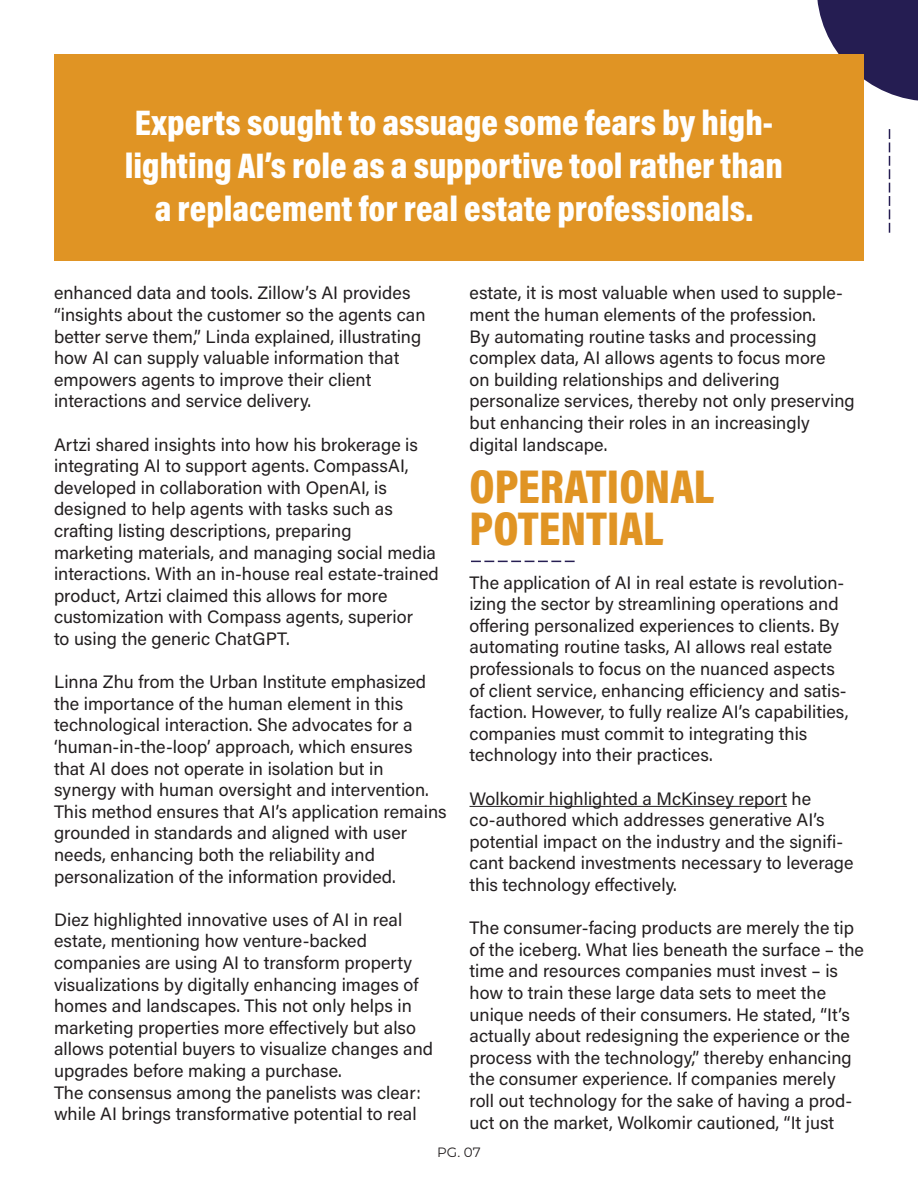
<style>
.page{position:relative;width:918px;height:1188px;background:#fff}
.page>*{position:absolute;margin:0;border:0;box-sizing:border-box;transform-origin:0 0}
.t1{font:48px/42.6px "Acumin Variable Concept";color:#e09424}
.t2{font:36px/43.2px "Acumin Variable Concept";color:#fff;text-align:center}
.t3{font:18px/21.6px "Acumin Variable Concept";color:#231f20}
.t4{font:13.5px "Montserrat";color:#231f20}
</style>
<div class="page">
<svg style="left:817px;top:0;width:101px;height:101px;background:#3d3665"></svg>
<svg style="left:889px;top:129px;width:1px;height:104px"></svg>
<div style="left:54px;top:54px;width:810px;height:207px;background:#e09424"></div>
<svg style="left:471px;top:561px;width:104px;height:1px"></svg>
<hr style="left:470px;top:806px;width:317px;height:1px;background:#231f20">
<h2 class="t2" style="left:125px;top:99px;width:660px">Experts sought to assuage some fears by high&shy;lighting AI’s role as a supportive tool rather than a replacement for real estate professionals.</h2>
<p class="t3" style="left:54px;top:282px;width:373px">enhanced data and tools. Zillow’s AI provides “insights about the customer so the agents can better serve them,” Linda explained, illustrating how AI can supply valuable information that empowers agents to improve their client interactions and service delivery.</p>
<p class="t3" style="left:54px;top:433px;width:386px">Artzi shared insights into how his brokerage is integrating AI to support agents. CompassAI, developed in collaboration with OpenAI, is designed to help agents with tasks such as crafting listing descriptions, preparing<br>marketing materials, and managing social media interactions. With an in-house real estate-trained product, Artzi claimed this allows for more customization with Compass agents, superior<br>to using the generic ChatGPT.</p>
<p class="t3" style="left:54px;top:670px;width:394px">Linna Zhu from the Urban Institute emphasized the importance of the human element in this technological interaction. She advocates for a ‘human-in-the-loop’ approach, which ensures that AI does not operate in isolation but in synergy with human oversight and intervention.<br>This method ensures that AI’s application remains grounded in standards and aligned with user needs, enhancing both the reliability and personalization of the information provided.</p>
<p class="t3" style="left:54px;top:908px;width:381px">Diez highlighted innovative uses of AI in real estate, mentioning how venture-backed companies are using AI to transform property visualizations by digitally enhancing images of homes and landscapes. This not only helps in marketing properties more effectively but also allows potential buyers to visualize changes and upgrades before making a purchase.<br>The consensus among the panelists was clear: while AI brings transformative potential to real</p>
<p class="t3" style="left:470px;top:282px;width:387px">estate, it is most valuable when used to supple&shy;ment the human elements of the profession.<br>By automating routine tasks and processing complex data, AI allows agents to focus more<br>on building relationships and delivering personalize services, thereby not only preserving but enhancing their roles in an increasingly digital landscape.</p>
<h1 class="t1" style="left:470px;top:463px;width:246px">OPERATIONAL<br>POTENTIAL</h1>
<p class="t3" style="left:470px;top:571px;width:380px">The application of AI in real estate is revolution&shy;izing the sector by streamlining operations and offering personalized experiences to clients. By automating routine tasks, AI allows real estate professionals to focus on the nuanced aspects of client service, enhancing efficiency and satis&shy;faction. However, to fully realize AI’s capabilities, companies must commit to integrating this technology into their practices.</p>
<p class="t3" style="left:470px;top:787px;width:386px">Wolkomir highlighted a McKinsey report he co-authored which addresses generative AI’s potential impact on the industry and the signifi&shy;cant backend investments necessary to leverage this technology effectively.</p>
<p class="t3" style="left:470px;top:916px;width:396px">The consumer-facing products are merely the tip of the iceberg. What lies beneath the surface – the time and resources companies must invest – is how to train these large data sets to meet the unique needs of their consumers. He stated, “It’s actually about redesigning the experience or the process with the technology,” thereby enhancing the consumer experience. If companies merely roll out technology for the sake of having a prod&shy;uct on the market, Wolkomir cautioned, “It just</p>
<p class="t4" style="left:437px;top:1143px;width:45px">PG. 07</p>
</div>
